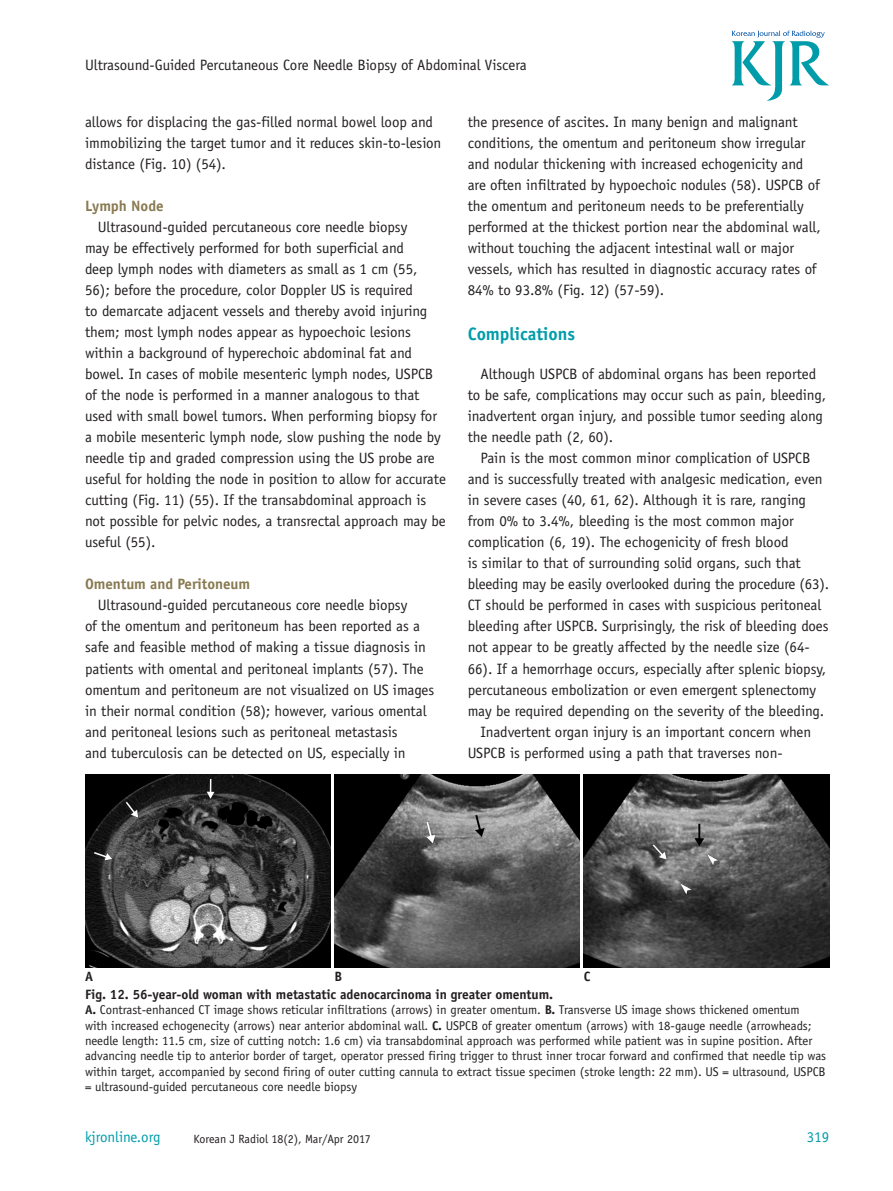
<style>
.page{position:relative;width:893px;height:1191px;background:#fff}
.page>*{position:absolute;margin:0;border:0;box-sizing:border-box;transform-origin:0 0}
.큰제목{font:700 18px "Officina Sans Std";letter-spacing:-.005em;color:#009caa}
.본문{font:15px/21px "Officina Sans Std";letter-spacing:-.005em;color:#231f20}
._1_제목{font:700 15px "Officina Sans Std";letter-spacing:-.005em;color:#887a51}
.t1{font:15px "Officina Sans Std";letter-spacing:-.005em;color:#009caa}
.그림제목{font:700 13.5px "Officina Sans Std";letter-spacing:-.005em;color:#231f20}
.그림제목1{font:12.75px/15.3px "Officina Sans Std";letter-spacing:-.005em;color:#231f20}
.t2{font:12px "Officina Sans Std";letter-spacing:-.005em;color:#231f20}
.s1{font-weight:700}
</style>
<div class="page">
<svg style="left:732px;top:31px;width:97px;height:70px"></svg>
<img style="left:85px;top:774px;width:245px;height:193px">
<img style="left:334px;top:774px;width:246px;height:193px">
<img style="left:584px;top:774px;width:245px;height:193px">
<p class="본문" style="left:85px;top:54px;width:443px">Ultrasound-Guided Percutaneous Core Needle Biopsy of Abdominal Viscera</p>
<p class="본문" style="left:85px;top:112px;width:358px">allows for displacing the gas-filled normal bowel loop and immobilizing the target tumor and it reduces skin-to-lesion distance (Fig. 10) (54).</p>
<p class="_1_제목" style="left:85px;top:197px;width:80px">Lymph Node</p>
<p class="본문" style="left:85px;top:217px;width:362px;text-indent:13px">Ultrasound-guided percutaneous core needle biopsy<br>may be effectively performed for both superficial and<br>deep lymph nodes with diameters as small as 1 cm (55, 56); before the procedure, color Doppler US is required<br>to demarcate adjacent vessels and thereby avoid injuring them; most lymph nodes appear as hypoechoic lesions within a background of hyperechoic abdominal fat and bowel. In cases of mobile mesenteric lymph nodes, USPCB of the node is performed in a manner analogous to that used with small bowel tumors. When performing biopsy for a mobile mesenteric lymph node, slow pushing the node by needle tip and graded compression using the US probe are useful for holding the node in position to allow for accurate cutting (Fig. 11) (55). If the transabdominal approach is not possible for pelvic nodes, a transrectal approach may be useful (55).</p>
<p class="_1_제목" style="left:85px;top:575px;width:167px">Omentum and Peritoneum</p>
<p class="본문" style="left:85px;top:595px;width:351px;text-indent:13px">Ultrasound-guided percutaneous core needle biopsy<br>of the omentum and peritoneum has been reported as a safe and feasible method of making a tissue diagnosis in patients with omental and peritoneal implants (57). The omentum and peritoneum are not visualized on US images in their normal condition (58); however, various omental and peritoneal lesions such as peritoneal metastasis<br>and tuberculosis can be detected on US, especially in</p>
<p class="본문" style="left:468px;top:112px;width:355px">the presence of ascites. In many benign and malignant conditions, the omentum and peritoneum show irregular and nodular thickening with increased echogenicity and are often infiltrated by hypoechoic nodules (58). USPCB of the omentum and peritoneum needs to be preferentially performed at the thickest portion near the abdominal wall, without touching the adjacent intestinal wall or major vessels, which has resulted in diagnostic accuracy rates of 84% to 93.8% (Fig. 12) (57-59).</p>
<p class="큰제목" style="left:468px;top:322px;width:109px">Complications</p>
<p class="본문" style="left:468px;top:364px;width:360px;text-indent:13px">Although USPCB of abdominal organs has been reported to be safe, complications may occur such as pain, bleeding, inadvertent organ injury, and possible tumor seeding along the needle path (2, 60).</p>
<p class="본문" style="left:468px;top:448px;width:363px;text-indent:13px">Pain is the most common minor complication of USPCB and is successfully treated with analgesic medication, even in severe cases (40, 61, 62). Although it is rare, ranging from 0% to 3.4%, bleeding is the most common major complication (6, 19). The echogenicity of fresh blood<br>is similar to that of surrounding solid organs, such that bleeding may be easily overlooked during the procedure (63).<br>CT should be performed in cases with suspicious peritoneal bleeding after USPCB. Surprisingly, the risk of bleeding does not appear to be greatly affected by the needle size (64- 66). If a hemorrhage occurs, especially after splenic biopsy, percutaneous embolization or even emergent splenectomy may be required depending on the severity of the bleeding.</p>
<p class="본문" style="left:468px;top:721px;width:345px;text-indent:13px">Inadvertent organ injury is an important concern when<br>USPCB is performed using a path that traverses non-</p>
<p class="그림제목" style="left:85px;top:967px;width:10px">A</p>
<p class="그림제목" style="left:334px;top:967px;width:9px">B</p>
<p class="그림제목" style="left:584px;top:967px;width:8px">C</p>
<p class="그림제목" style="left:85px;top:985px;width:470px">Fig. 12. 56-year-old woman with metastatic adenocarcinoma in greater omentum.</p>
<p class="그림제목1" style="left:85px;top:1002px;width:743px"><span class="s1">A.</span> Contrast-enhanced CT image shows reticular infiltrations (arrows) in greater omentum. <span class="s1">B.</span> Transverse US image shows thickened omentum<br>with increased echogenecity (arrows) near anterior abdominal wall. <span class="s1">C.</span> USPCB of greater omentum (arrows) with 18-gauge needle (arrowheads; needle length: 11.5 cm, size of cutting notch: 1.6 cm) via transabdominal approach was performed while patient was in supine position. After advancing needle tip to anterior border of target, operator pressed firing trigger to thrust inner trocar forward and confirmed that needle tip was within target, accompanied by second firing of outer cutting cannula to extract tissue specimen (stroke length: 22 mm). US = ultrasound, USPCB = ultrasound-guided percutaneous core needle biopsy</p>
<p class="t1" style="left:85px;top:1128px;width:77px">kjronline.org</p>
<p class="t2" style="left:194px;top:1132px;width:179px">Korean J Radiol 18(2), Mar/Apr 2017</p>
<p class="t1" style="left:807px;top:1128px;width:24px">319</p>
</div>
